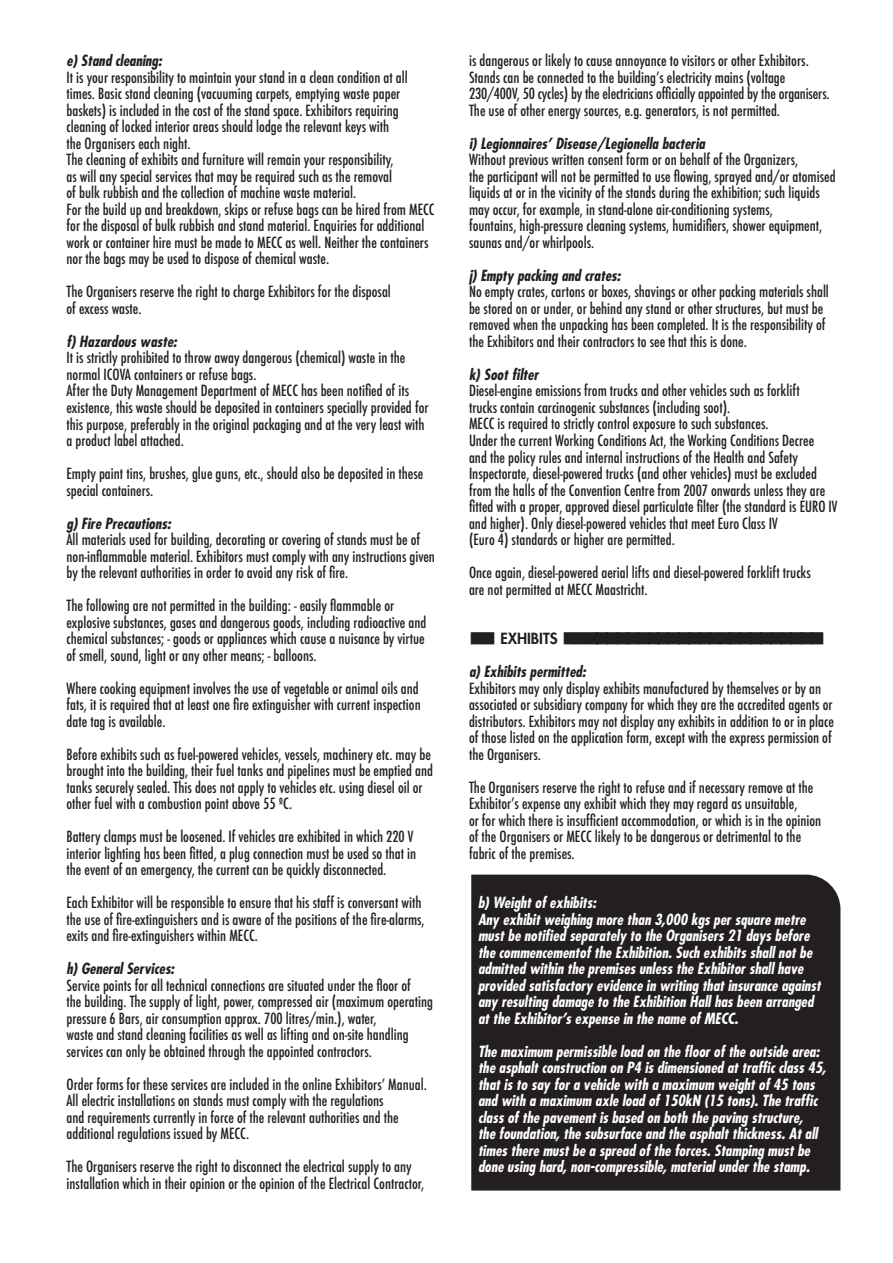
<style>
.page{position:relative;width:893px;height:1263px;background:#fff}
.page>*{position:absolute;margin:0;border:0;box-sizing:border-box;transform-origin:0 0}
.t1{font:500 condensed 15px/16.5px "Futura";color:#231f20}
.t2{font:italic 700 condensed 15px/16.5px "Futura";color:#fff}
.t3{font:italic 700 condensed 15px "Futura";color:#231f20}
.t4{font:800 15px "Futura";color:#231f20}
</style>
<div class="page">
<div style="left:471px;top:874px;width:370px;height:317px;background:#231f20"></div>
<p class="t3" style="left:67px;top:51px;width:97px">e) Stand cleaning:</p>
<p class="t1" style="left:67px;top:69px;width:370px">It is your responsibility to maintain your stand in a clean condition at all times. Basic stand cleaning (vacuuming carpets, emptying waste paper baskets) is included in the cost of the stand space. Exhibitors requiring cleaning of locked interior areas should lodge the relevant keys with<br>the Organisers each night.<br>The cleaning of exhibits and furniture will remain your responsibility,<br>as will any special services that may be required such as the removal<br>of bulk rubbish and the collection of machine waste material.<br>For the build up and breakdown, skips or refuse bags can be hired from MECC for the disposal of bulk rubbish and stand material. Enquiries for additional work or container hire must be made to MECC as well. Neither the containers nor the bags may be used to dispose of chemical waste.</p>
<p class="t1" style="left:67px;top:284px;width:326px">The Organisers reserve the right to charge Exhibitors for the disposal of excess waste.</p>
<p class="t3" style="left:67px;top:332px;width:112px">f) Hazardous waste:</p>
<p class="t1" style="left:67px;top:350px;width:363px">It is strictly prohibited to throw away dangerous (chemical) waste in the normal ICOVA containers or refuse bags.<br>After the Duty Management Department of MECC has been notified of its existence, this waste should be deposited in containers specially provided for this purpose, preferably in the original packaging and at the very least with a product label attached.</p>
<p class="t1" style="left:67px;top:465px;width:358px">Empty paint tins, brushes, glue guns, etc., should also be deposited in these special containers.</p>
<p class="t3" style="left:67px;top:513px;width:106px">g) Fire Precautions:</p>
<p class="t1" style="left:67px;top:531px;width:370px">All materials used for building, decorating or covering of stands must be of non-inflammable material. Exhibitors must comply with any instructions given by the relevant authorities in order to avoid any risk of fire.</p>
<p class="t1" style="left:67px;top:597px;width:361px">The following are not permitted in the building: - easily flammable or explosive substances, gases and dangerous goods, including radioactive and chemical substances; - goods or appliances which cause a nuisance by virtue of smell, sound, light or any other means; - balloons.</p>
<p class="t1" style="left:67px;top:680px;width:356px">Where cooking equipment involves the use of vegetable or animal oils and fats, it is required that at least one fire extinguisher with current inspection date tag is available.</p>
<p class="t1" style="left:67px;top:746px;width:368px">Before exhibits such as fuel-powered vehicles, vessels, machinery etc. may be brought into the building, their fuel tanks and pipelines must be emptied and tanks securely sealed. This does not apply to vehicles etc. using diesel oil or other fuel with a combustion point above 55 ºC.</p>
<p class="t1" style="left:67px;top:828px;width:351px">Battery clamps must be loosened. If vehicles are exhibited in which 220 V interior lighting has been fitted, a plug connection must be used so that in the event of an emergency, the current can be quickly disconnected.</p>
<p class="t1" style="left:67px;top:894px;width:360px">Each Exhibitor will be responsible to ensure that his staff is conversant with the use of fire-extinguishers and is aware of the positions of the fire-alarms, exits and fire-extinguishers within MECC.</p>
<p class="t3" style="left:67px;top:959px;width:109px">h) General Services:</p>
<p class="t1" style="left:67px;top:977px;width:368px">Service points for all technical connections are situated under the floor of<br>the building. The supply of light, power, compressed air (maximum operating pressure 6 Bars, air consumption approx. 700 litres/min.), water,<br>waste and stand cleaning facilities as well as lifting and on-site handling services can only be obtained through the appointed contractors.</p>
<p class="t1" style="left:67px;top:1076px;width:362px">Order forms for these services are included in the online Exhibitors’ Manual.<br>All electric installations on stands must comply with the regulations<br>and requirements currently in force of the relevant authorities and the additional regulations issued by MECC.</p>
<p class="t1" style="left:67px;top:1158px;width:359px">The Organisers reserve the right to disconnect the electrical supply to any installation which in their opinion or the opinion of the Electrical Contractor,</p>
<p class="t1" style="left:469px;top:53px;width:362px">is dangerous or likely to cause annoyance to visitors or other Exhibitors.<br>Stands can be connected to the building’s electricity mains (voltage 230/400V, 50 cycles) by the electricians officially appointed by the organisers.<br>The use of other energy sources, e.g. generators, is not permitted.</p>
<p class="t3" style="left:469px;top:134px;width:237px">i) Legionnaires’ Disease/Legionella bacteria</p>
<p class="t1" style="left:469px;top:152px;width:368px">Without previous written consent form or on behalf of the Organizers,<br>the participant will not be permitted to use flowing, sprayed and/or atomised liquids at or in the vicinity of the stands during the exhibition; such liquids may occur, for example, in stand-alone air-conditioning systems,<br>fountains, high-pressure cleaning systems, humidifiers, shower equipment, saunas and/or whirlpools.</p>
<p class="t3" style="left:469px;top:266px;width:153px">j) Empty packing and crates:</p>
<p class="t1" style="left:469px;top:284px;width:361px">No empty crates, cartons or boxes, shavings or other packing materials shall be stored on or under, or behind any stand or other structures, but must be removed when the unpacking has been completed. It is the responsibility of the Exhibitors and their contractors to see that this is done.</p>
<p class="t3" style="left:469px;top:365px;width:71px">k) Soot filter</p>
<p class="t1" style="left:469px;top:383px;width:370px">Diesel-engine emissions from trucks and other vehicles such as forklift<br>trucks contain carcinogenic substances (including soot).<br>MECC is required to strictly control exposure to such substances.<br>Under the current Working Conditions Act, the Working Conditions Decree<br>and the policy rules and internal instructions of the Health and Safety Inspectorate, diesel-powered trucks (and other vehicles) must be excluded from the halls of the Convention Centre from 2007 onwards unless they are fitted with a proper, approved diesel particulate filter (the standard is EURO IV and higher). Only diesel-powered vehicles that meet Euro Class IV<br>(Euro 4) standards or higher are permitted.</p>
<p class="t1" style="left:469px;top:564px;width:343px">Once again, diesel-powered aerial lifts and diesel-powered forklift trucks are not permitted at MECC Maastricht.</p>
<p class="t4" style="left:469px;top:628px;width:357px">■■ EXHIBITS ■■■■■■■■■■■■■■■■■■■■■■■■■</p>
<p class="t3" style="left:469px;top:662px;width:118px">a) Exhibits permitted:</p>
<p class="t1" style="left:469px;top:680px;width:366px">Exhibitors may only display exhibits manufactured by themselves or by an associated or subsidiary company for which they are the accredited agents or distributors. Exhibitors may not display any exhibits in addition to or in place of those listed on the application form, except with the express permission of the Organisers.</p>
<p class="t1" style="left:469px;top:779px;width:354px">The Organisers reserve the right to refuse and if necessary remove at the Exhibitor’s expense any exhibit which they may regard as unsuitable,<br>or for which there is insufficient accommodation, or which is in the opinion of the Organisers or MECC likely to be dangerous or detrimental to the fabric of the premises.</p>
<p class="t2" style="left:478px;top:894px;width:344px">b) Weight of exhibits:<br>Any exhibit weighing more than 3,000 kgs per square metre must be notified separately to the Organisers 21 days before the commencementof the Exhibition. Such exhibits shall not be admitted within the premises unless the Exhibitor shall have provided satisfactory evidence in writing that insurance against any resulting damage to the Exhibition Hall has been arranged at the Exhibitor’s expense in the name of MECC.</p>
<p class="t2" style="left:478px;top:1043px;width:350px">The maximum permissible load on the floor of the outside area: the asphalt construction on P4 is dimensioned at traffic class 45, that is to say for a vehicle with a maximum weight of 45 tons and with a maximum axle load of 150kN (15 tons). The traffic class of the pavement is based on both the paving structure,<br>the foundation, the subsurface and the asphalt thickness. At all times there must be a spread of the forces. Stamping must be done using hard, non-compressible, material under the stamp.</p>
</div>
